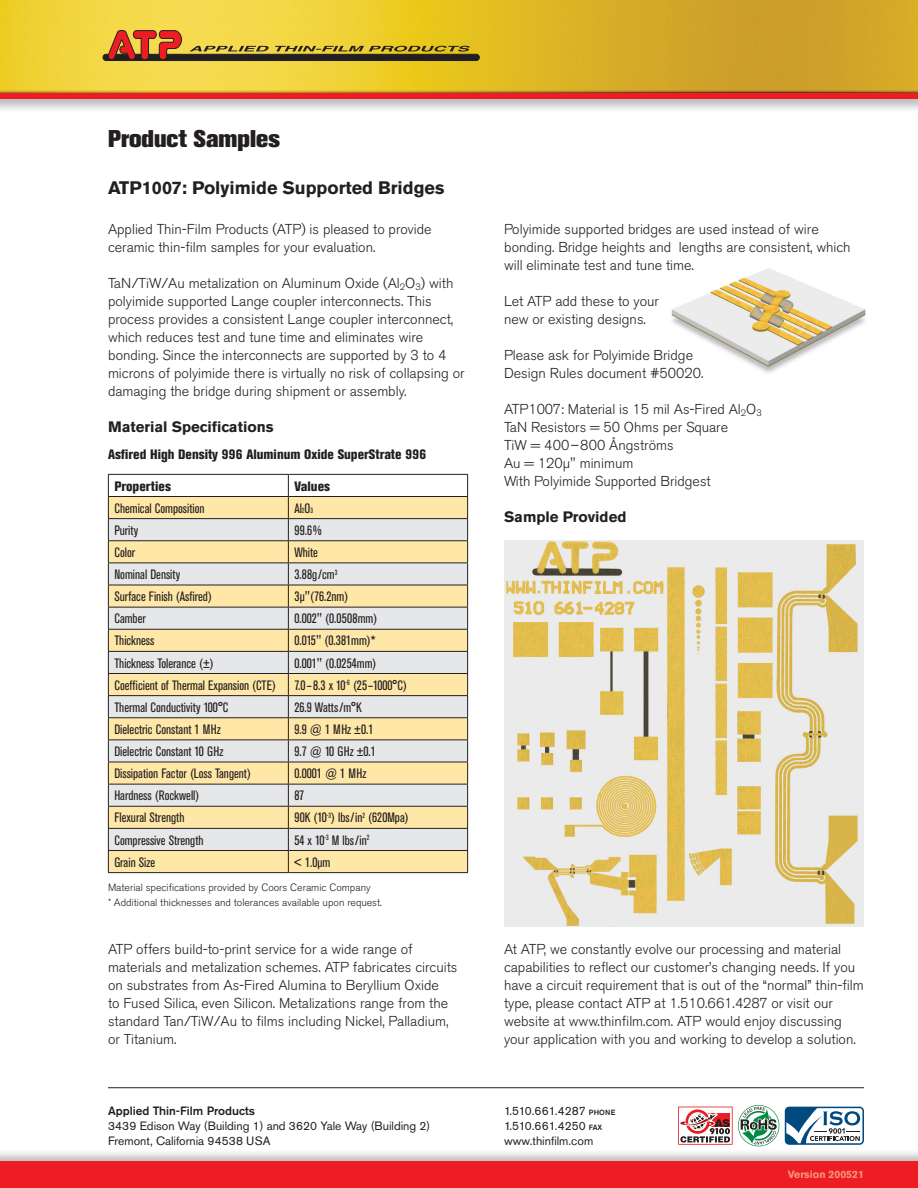
<style>
.page{position:relative;width:918px;height:1188px;background:#fff}
.page>*{position:absolute;margin:0;border:0;box-sizing:border-box;transform-origin:0 0}
.head{font:800 24px "Akzidenz Grotesk BE";color:#231f20}
.subhead_1{font:700 18px "Akzidenz Grotesk BE";color:#231f20}
.subhead_2{font:700 15px "Akzidenz Grotesk BE";color:#231f20}
.t1{font:300 14.25px/18px "Akzidenz Grotesk BE";color:#231f20}
.table_text{font:condensed 13.5px "Akzidenz Grotesk BE";color:#231f20}
.subhead_3{font:800 condensed 13.5px "Akzidenz Grotesk BE";color:#231f20}
.table_head{font:800 condensed 13.5px "Akzidenz Grotesk BE";color:#231f20}
.t2{font:12px/15px "Akzidenz Grotesk BE";color:#231f20}
.t3{font:500 12px "Akzidenz Grotesk BE";color:#231f20}
.table_caption{font:300 10.5px/15px "Akzidenz Grotesk BE";color:#231f20}
.version{font:700 10.5px "Akzidenz Grotesk BE";color:#f6977a}
.s1{font-weight:500;font-size:7.5px}
</style>
<div class="page">
<img style="left:504px;top:540px;width:360px;height:387px">
<img style="left:671px;top:268px;width:195px;height:105px">
<div style="left:0;top:0;width:918px;height:113px;background:#231f20;opacity:.3"></div>
<div style="left:0;top:0;width:918px;height:99px;background:#ee1d23"></div>
<img style="left:0;top:0;width:918px;height:93px">
<div style="left:0;top:1148px;width:918px;height:40px;background:#231f20;opacity:.3"></div>
<div style="left:0;top:1161px;width:918px;height:27px;background:#ee1d23"></div>
<svg style="left:678px;top:1105px;width:186px;height:41px"></svg>
<div style="left:103px;top:54px;width:376px;height:7px;background:#231f20;border-radius:3px"></div>
<div style="left:103px;top:54px;width:377px;height:7px;border:1px solid #231f20;border-radius:3px"></div>
<svg style="left:108px;top:30px;width:74px;height:31px"></svg>
<svg style="left:189px;top:46px;width:80px;height:5px"></svg>
<svg style="left:275px;top:46px;width:195px;height:6px"></svg>
<hr style="left:108px;top:1087px;width:756px;height:1px;background:#231f20">
<div style="left:109px;top:497px;width:358px;height:375px;background:#ffe7a7"></div>
<svg style="left:109px;top:519px;width:358px;height:331px;background:#eee4c7"></svg>
<hr style="left:108px;top:474px;width:180px;height:1px;background:#231f20">
<hr style="left:288px;top:474px;width:180px;height:1px;background:#231f20">
<hr style="left:108px;top:496px;width:180px;height:1px;background:#231f20">
<hr style="left:288px;top:496px;width:180px;height:1px;background:#231f20">
<hr style="left:108px;top:518px;width:180px;height:1px;background:#231f20">
<hr style="left:288px;top:518px;width:180px;height:1px;background:#231f20">
<hr style="left:108px;top:540px;width:180px;height:1px;background:#231f20">
<hr style="left:288px;top:540px;width:180px;height:1px;background:#231f20">
<hr style="left:108px;top:562px;width:180px;height:1px;background:#231f20">
<hr style="left:288px;top:562px;width:180px;height:1px;background:#231f20">
<hr style="left:108px;top:585px;width:180px;height:1px;background:#231f20">
<hr style="left:288px;top:585px;width:180px;height:1px;background:#231f20">
<hr style="left:108px;top:607px;width:180px;height:1px;background:#231f20">
<hr style="left:288px;top:607px;width:180px;height:1px;background:#231f20">
<hr style="left:108px;top:629px;width:180px;height:1px;background:#231f20">
<hr style="left:288px;top:629px;width:180px;height:1px;background:#231f20">
<hr style="left:108px;top:651px;width:180px;height:1px;background:#231f20">
<hr style="left:288px;top:651px;width:180px;height:1px;background:#231f20">
<hr style="left:108px;top:673px;width:180px;height:1px;background:#231f20">
<hr style="left:288px;top:673px;width:180px;height:1px;background:#231f20">
<hr style="left:108px;top:695px;width:180px;height:1px;background:#231f20">
<hr style="left:288px;top:695px;width:180px;height:1px;background:#231f20">
<hr style="left:108px;top:717px;width:180px;height:1px;background:#231f20">
<hr style="left:288px;top:717px;width:180px;height:1px;background:#231f20">
<hr style="left:108px;top:740px;width:180px;height:1px;background:#231f20">
<hr style="left:288px;top:740px;width:180px;height:1px;background:#231f20">
<hr style="left:108px;top:762px;width:180px;height:1px;background:#231f20">
<hr style="left:288px;top:762px;width:180px;height:1px;background:#231f20">
<hr style="left:108px;top:784px;width:180px;height:1px;background:#231f20">
<hr style="left:288px;top:784px;width:180px;height:1px;background:#231f20">
<hr style="left:108px;top:806px;width:180px;height:1px;background:#231f20">
<hr style="left:288px;top:806px;width:180px;height:1px;background:#231f20">
<hr style="left:108px;top:828px;width:180px;height:1px;background:#231f20">
<hr style="left:288px;top:828px;width:180px;height:1px;background:#231f20">
<hr style="left:108px;top:850px;width:180px;height:1px;background:#231f20">
<svg style="left:108px;top:475px;width:1px;height:397px"></svg>
<hr style="left:288px;top:850px;width:180px;height:1px;background:#231f20">
<svg style="left:288px;top:475px;width:1px;height:397px"></svg>
<svg style="left:467px;top:475px;width:1px;height:397px"></svg>
<hr style="left:108px;top:872px;width:180px;height:1px;background:#231f20">
<hr style="left:288px;top:872px;width:180px;height:1px;background:#231f20">
<p class="head" style="left:108px;top:125px;width:173px">Product Samples</p>
<p class="subhead_1" style="left:108px;top:177px;width:338px">ATP1007: Polyimide Supported Bridges</p>
<p class="t1" style="left:108px;top:220px;width:325px">Applied Thin-Film Products (ATP) is pleased to provide ceramic thin-film samples for your evaluation.</p>
<p class="t1" style="left:108px;top:274px;width:358px">TaN/TiW/Au metalization on Aluminum Oxide (Al<sub>2</sub>O<sub>3</sub>) with polyimide supported Lange coupler interconnects. This process provides a consistent Lange coupler interconnect, which reduces test and tune time and eliminates wire bonding. Since the interconnects are supported by 3 to 4 microns of polyimide there is virtually no risk of collapsing or damaging the bridge during shipment or assembly.</p>
<p class="subhead_2" style="left:108px;top:418px;width:167px">Material Specifications</p>
<p class="subhead_3" style="left:108px;top:446px;width:320px">Asfired High Density 996 Aluminum Oxide SuperStrate 996</p>
<p class="table_head" style="left:114px;top:478px;width:58px">Properties</p>
<p class="table_head" style="left:294px;top:478px;width:37px">Values</p>
<p class="table_text" style="left:114px;top:500px;width:92px">Chemical Composition</p>
<p class="table_text" style="left:294px;top:500px;width:20px">Al<span class="s1">2</span>O<span class="s1">3</span></p>
<p class="table_text" style="left:114px;top:523px;width:25px">Purity</p>
<p class="table_text" style="left:294px;top:523px;width:29px">99.6%</p>
<p class="table_text" style="left:114px;top:545px;width:22px">Color</p>
<p class="table_text" style="left:294px;top:545px;width:25px">White</p>
<p class="table_text" style="left:114px;top:567px;width:68px">Nominal Density</p>
<p class="table_text" style="left:294px;top:567px;width:44px">3.88g/cm<sup>3</sup></p>
<p class="table_text" style="left:114px;top:589px;width:99px">Surface Finish (Asfired)</p>
<p class="table_text" style="left:294px;top:589px;width:56px">3µ"(76.2nm)</p>
<p class="table_text" style="left:114px;top:611px;width:33px">Camber</p>
<p class="table_text" style="left:294px;top:611px;width:84px">0.002" (0.0508mm)</p>
<p class="table_text" style="left:114px;top:633px;width:41px">Thickness</p>
<p class="table_text" style="left:294px;top:633px;width:83px">0.015" (0.381mm)*</p>
<p class="table_text" style="left:114px;top:655px;width:101px">Thickness Tolerance (±)</p>
<p class="table_text" style="left:294px;top:655px;width:84px">0.001" (0.0254mm)</p>
<p class="table_text" style="left:114px;top:677px;width:163px">Coefficient of Thermal Expansion (CTE)</p>
<p class="table_text" style="left:294px;top:677px;width:114px">7.0–8.3 x 10<sup>-6</sup> (25–1000°C)</p>
<p class="table_text" style="left:114px;top:700px;width:116px">Thermal Conductivity 100°C</p>
<p class="table_text" style="left:294px;top:700px;width:69px">26.9 Watts/m°K</p>
<p class="table_text" style="left:114px;top:722px;width:108px">Dielectric Constant 1 MHz</p>
<p class="table_text" style="left:294px;top:722px;width:81px">9.9 @ 1 MHz ±0.1</p>
<p class="table_text" style="left:114px;top:744px;width:110px">Dielectric Constant 10 GHz</p>
<p class="table_text" style="left:294px;top:744px;width:83px">9.7 @ 10 GHz ±0.1</p>
<p class="table_text" style="left:114px;top:766px;width:138px">Dissipation Factor (Loss Tangent)</p>
<p class="table_text" style="left:294px;top:766px;width:73px">0.0001 @ 1 MHz</p>
<p class="table_text" style="left:114px;top:788px;width:87px">Hardness (Rockwell)</p>
<p class="table_text" style="left:294px;top:788px;width:11px">87</p>
<p class="table_text" style="left:114px;top:810px;width:72px">Flexural Strength</p>
<p class="table_text" style="left:294px;top:810px;width:116px">90K (10<sup>-3</sup>) lbs/in<sup>2</sup> (620Mpa)</p>
<p class="table_text" style="left:114px;top:832px;width:91px">Compressive Strength</p>
<p class="table_text" style="left:294px;top:832px;width:77px">54 x 10<sup>-3</sup> M lbs/in<sup>2</sup></p>
<p class="table_text" style="left:114px;top:854px;width:42px">Grain Size</p>
<p class="table_text" style="left:294px;top:854px;width:38px">&lt; 1.0µm</p>
<p class="table_caption" style="left:108px;top:880px;width:275px">Material specifications provided by Coors Ceramic Company<br>* Additional thicknesses and tolerances available upon request.</p>
<p class="t1" style="left:108px;top:940px;width:351px">ATP offers build-to-print service for a wide range of materials and metalization schemes. ATP fabricates circuits on substrates from As-Fired Alumina to Beryllium Oxide<br>to Fused Silica, even Silicon. Metalizations range from the standard Tan/TiW/Au to films including Nickel, Palladium, or Titanium.</p>
<p class="t3" style="left:108px;top:1103px;width:149px">Applied Thin-Film Products</p>
<p class="t2" style="left:108px;top:1118px;width:324px">3439 Edison Way (Building 1) and 3620 Yale Way (Building 2)<br>Fremont, California 94538 USA</p>
<p class="t1" style="left:504px;top:220px;width:348px">Polyimide supported bridges are used instead of wire bonding. Bridge heights and lengths are consistent, which will eliminate test and tune time.</p>
<p class="t1" style="left:504px;top:292px;width:157px">Let ATP add these to your new or existing designs.</p>
<p class="t1" style="left:504px;top:346px;width:201px">Please ask for Polyimide Bridge<br>Design Rules document #50020.</p>
<p class="t1" style="left:504px;top:400px;width:259px">ATP1007: Material is 15 mil As-Fired Al<sub>2</sub>O<sub>3</sub></p>
<p class="t1" style="left:504px;top:418px;width:226px">TaN Resistors = 50 Ohms per Square</p>
<p class="t1" style="left:504px;top:436px;width:171px">TiW = 400–800 Ångströms</p>
<p class="t1" style="left:504px;top:454px;width:131px">Au = 120µ" minimum</p>
<p class="t1" style="left:504px;top:472px;width:208px">With Polyimide Supported Bridgest</p>
<p class="subhead_2" style="left:504px;top:508px;width:124px">Sample Provided</p>
<p class="t1" style="left:504px;top:940px;width:361px">At ATP, we constantly evolve our processing and material capabilities to reflect our customer’s changing needs. If you have a circuit requirement that is out of the “normal” thin-film type, please contact ATP at 1.510.661.4287 or visit our website at www.thinfilm.com. ATP would enjoy discussing your application with you and working to develop a solution.</p>
<p class="t2" style="left:504px;top:1103px;width:113px">1.510.661.4287 <span class="s1">PHONE<br></span>1.510.661.4250 <span class="s1">FAX </span>www.thinfilm.com</p>
<p class="version" style="left:788px;top:1168px;width:78px">Version 200521</p>
</div>
